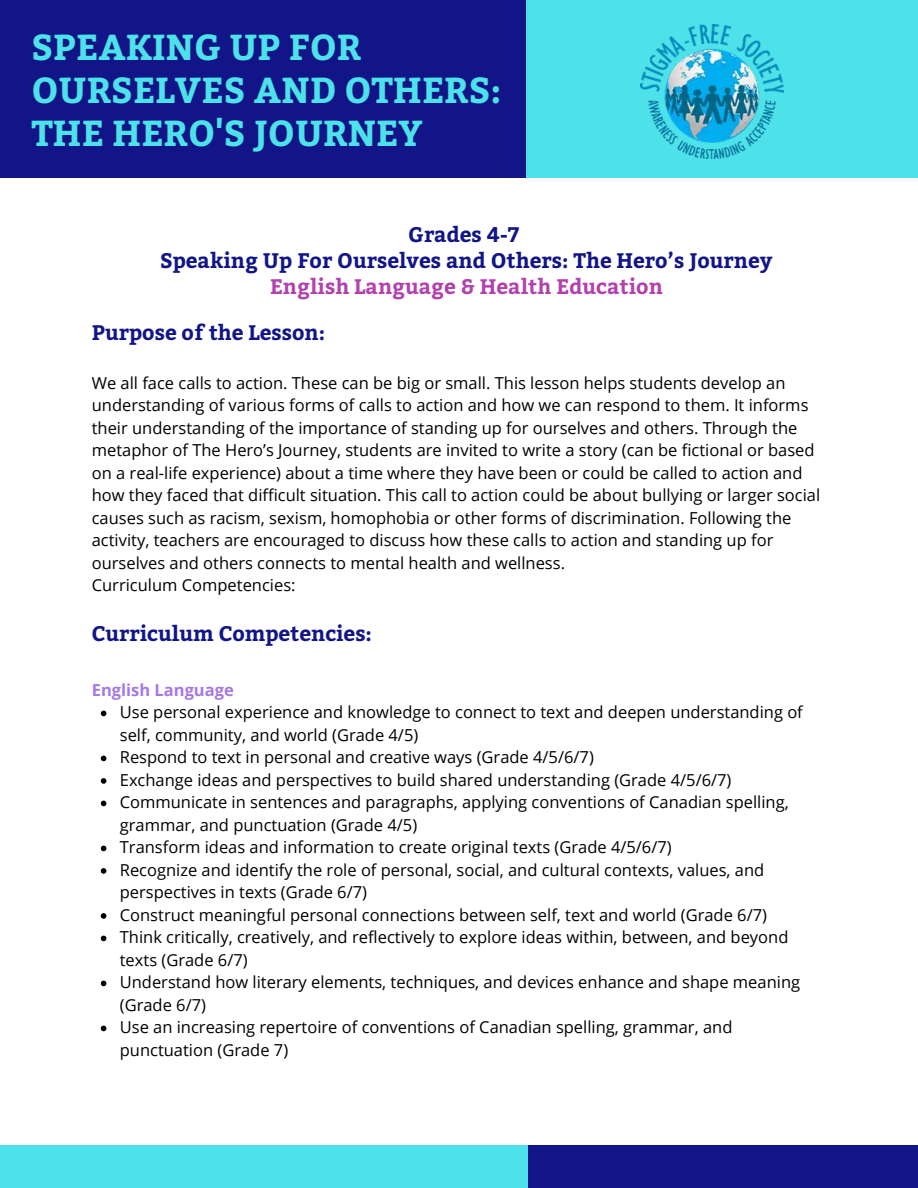
<style>
.page{position:relative;width:918px;height:1188px;background:#fff}
.page>*{position:absolute;margin:0;border:0;box-sizing:border-box;transform-origin:0 0}
.t1{font:700 36px/42.8px "Bitter";color:#4de1e9}
.t2{font:700 21px/25.8px "Bitter";color:#121588;text-align:center}
.t3{font:700 21px "Bitter";color:#b242ae}
.t4{font:16.5px/22.5px "Open Sans";color:#000}
.t5{font:700 16.5px "Open Sans";color:#a678e5}
</style>
<div class="page">
<div style="left:525px;top:0;width:393px;height:178px;background:#4de1e9"></div>
<div style="left:0;top:0;width:525px;height:178px;background:#121588"></div>
<div style="left:525px;top:1145px;width:393px;height:43px;background:#121588"></div>
<div style="left:0;top:1145px;width:528px;height:43px;background:#4de1e9"></div>
<img style="left:641px;top:24px;width:143px;height:134px">
<svg style="left:101px;top:711px;width:5px;height:5px"></svg>
<svg style="left:101px;top:756px;width:5px;height:5px"></svg>
<svg style="left:101px;top:778px;width:5px;height:6px"></svg>
<svg style="left:101px;top:801px;width:5px;height:5px"></svg>
<svg style="left:101px;top:846px;width:5px;height:5px"></svg>
<svg style="left:101px;top:868px;width:5px;height:6px"></svg>
<svg style="left:101px;top:913px;width:5px;height:6px"></svg>
<svg style="left:101px;top:936px;width:5px;height:5px"></svg>
<svg style="left:101px;top:981px;width:5px;height:5px"></svg>
<svg style="left:101px;top:1026px;width:5px;height:5px"></svg>
<h1 class="t1" style="left:31px;top:26px;width:472px">SPEAKING UP FOR<br>OURSELVES AND OTHERS:<br>THE HERO'S JOURNEY</h1>
<p class="t2" style="left:160px;top:222px;width:614px">Grades 4-7<br>Speaking Up For Ourselves and Others: The Hero’s Journey</p>
<p class="t3" style="left:270px;top:274px;width:395px">English Language &amp; Health Education</p>
<p class="t2" style="left:92px;top:320px;width:235px">Purpose of the Lesson:</p>
<p class="t4" style="left:92px;top:371px;width:730px">We all face calls to action. These can be big or small. This lesson helps students develop an understanding of various forms of calls to action and how we can respond to them. It informs their understanding of the importance of standing up for ourselves and others. Through the metaphor of The Hero’s Journey, students are invited to write a story (can be fictional or based on a real-life experience) about a time where they have been or could be called to action and how they faced that difficult situation. This call to action could be about bullying or larger social causes such as racism, sexism, homophobia or other forms of discrimination. Following the activity, teachers are encouraged to discuss how these calls to action and standing up for ourselves and others connects to mental health and wellness.<br>Curriculum Competencies:</p>
<p class="t2" style="left:92px;top:621px;width:282px">Curriculum Competencies:</p>
<p class="t5" style="left:92px;top:678px;width:144px">English Language</p>
<p class="t4" style="left:120px;top:701px;width:685px">Use personal experience and knowledge to connect to text and deepen understanding of self, community, and world (Grade 4/5)<br>Respond to text in personal and creative ways (Grade 4/5/6/7)<br>Exchange ideas and perspectives to build shared understanding (Grade 4/5/6/7)<br>Communicate in sentences and paragraphs, applying conventions of Canadian spelling, grammar, and punctuation (Grade 4/5)<br>Transform ideas and information to create original texts (Grade 4/5/6/7)<br>Recognize and identify the role of personal, social, and cultural contexts, values, and perspectives in texts (Grade 6/7)<br>Construct meaningful personal connections between self, text and world (Grade 6/7)<br>Think critically, creatively, and reflectively to explore ideas within, between, and beyond texts (Grade 6/7)<br>Understand how literary elements, techniques, and devices enhance and shape meaning (Grade 6/7)<br>Use an increasing repertoire of conventions of Canadian spelling, grammar, and punctuation (Grade 7)</p>
</div>
